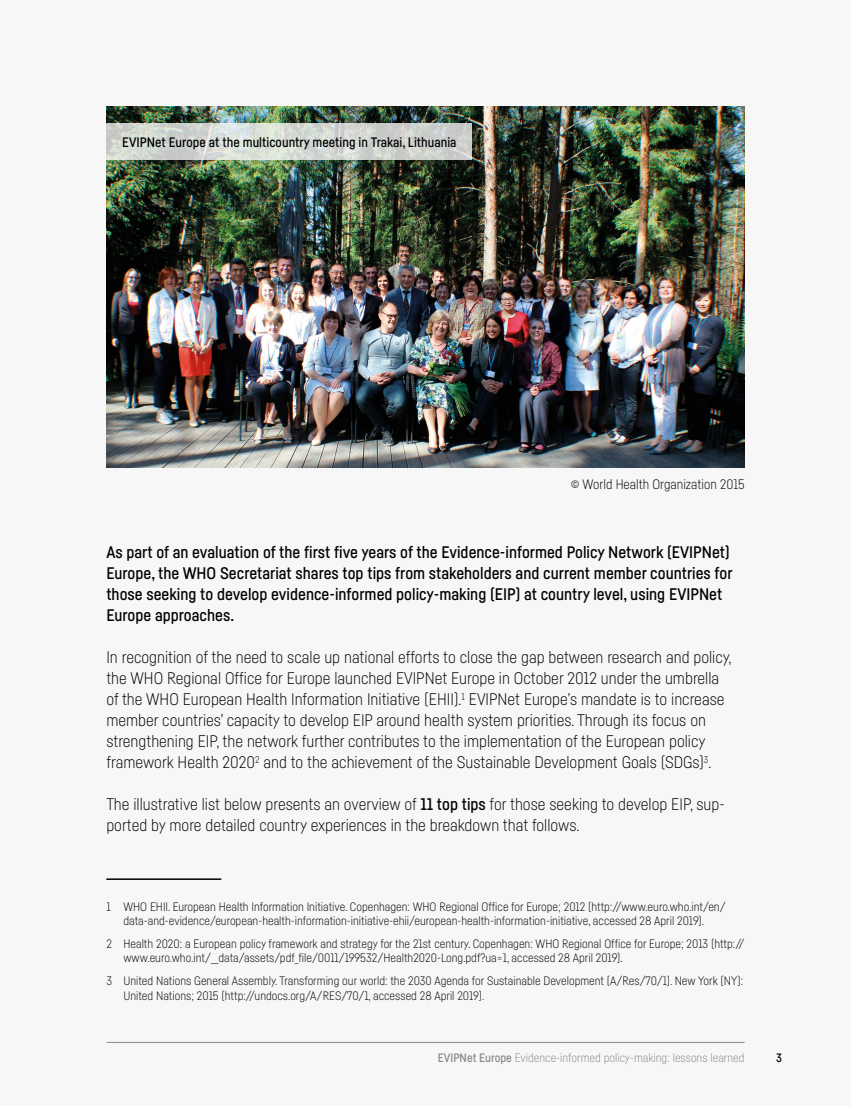
<style>
.page{position:relative;width:851px;height:1106px;background:#fff}
.page>*{position:absolute;margin:0;border:0;box-sizing:border-box;transform-origin:0 0}
.t1{font:300 16.5px/21px "Fabrikat";color:#000}
.t2{font:500 16.5px/21px "Fabrikat";color:#000}
.t3{font:500 13.5px "Fabrikat";color:#000}
.t4{font:300 13.5px "Fabrikat";color:#000}
.t5{font:300 12px/14.4px "Fabrikat";color:#000}
.t6{font:300 12px "Fabrikat";color:#878787}
.t7{font:500 12px "Fabrikat";color:#000}
.s1{font-weight:500}
</style>
<div class="page">
<div style="left:0;top:0;width:850px;height:1106px;background:#f6f6f6"></div>
<hr style="left:106px;top:878px;width:115px;height:2px;background:#000">
<img style="left:106px;top:106px;width:638px;height:361px">
<svg style="left:106px;top:123px;width:366px;height:37px"></svg>
<hr style="left:106px;top:1042px;width:638px;height:1px;background:#878787">
<p class="t3" style="left:122px;top:134px;width:336px">EVIPNet Europe at the multicountry meeting in Trakai, Lithuania</p>
<p class="t4" style="left:570px;top:475px;width:175px">© World Health Organization 2015</p>
<p class="t2" style="left:106px;top:541px;width:627px">As part of an evaluation of the first five years of the Evidence-informed Policy Network (EVIPNet)<br>Europe, the WHO Secretariat shares top tips from stakeholders and current member countries for those seeking to develop evidence-informed policy-making (EIP) at country level, using EVIPNet Europe approaches.</p>
<p class="t1" style="left:106px;top:646px;width:627px">In recognition of the need to scale up national efforts to close the gap between research and policy, the WHO Regional Office for Europe launched EVIPNet Europe in October 2012 under the umbrella of the WHO European Health Information Initiative (EHII).<sup>1</sup> EVIPNet Europe’s mandate is to increase member countries’ capacity to develop EIP around health system priorities. Through its focus on strengthening EIP, the network further contributes to the implementation of the European policy framework Health 2020<sup>2</sup> and to the achievement of the Sustainable Development Goals (SDGs)<sup>3</sup>.</p>
<p class="t1" style="left:106px;top:793px;width:619px">The illustrative list below presents an overview of <span class="s1">11 top tips</span> for those seeking to develop EIP, sup&shy;ported by more detailed country experiences in the breakdown that follows.</p>
<p class="t5" style="left:106px;top:898px;width:620px;text-align:center">1 WHO EHII. European Health Information Initiative. Copenhagen: WHO Regional Office for Europe; 2012 (http://www.euro.who.int/en/ data-and-evidence/european-health-information-initiative-ehii/european-health-information-initiative, accessed 28 April 2019).</p>
<p class="t5" style="left:123px;top:936px;width:622px;text-indent:-17px">2 Health 2020: a European policy framework and strategy for the 21st century. Copenhagen: WHO Regional Office for Europe; 2013 (http:// www.euro.who.int/__data/assets/pdf_file/0011/199532/Health2020-Long.pdf?ua=1, accessed 28 April 2019).</p>
<p class="t5" style="left:123px;top:973px;width:621px;text-indent:-17px">3 United Nations General Assembly. Transforming our world: the 2030 Agenda for Sustainable Development (A/Res/70/1). New York (NY):<br>United Nations; 2015 (http://undocs.org/A/RES/70/1, accessed 28 April 2019).</p>
<p class="t6" style="left:437px;top:1050px;width:308px"><span class="s1">EVIPNet Europe</span> Evidence-informed policy-making: lessons learned</p>
<p class="t7" style="left:776px;top:1050px;width:7px">3</p>
</div>
